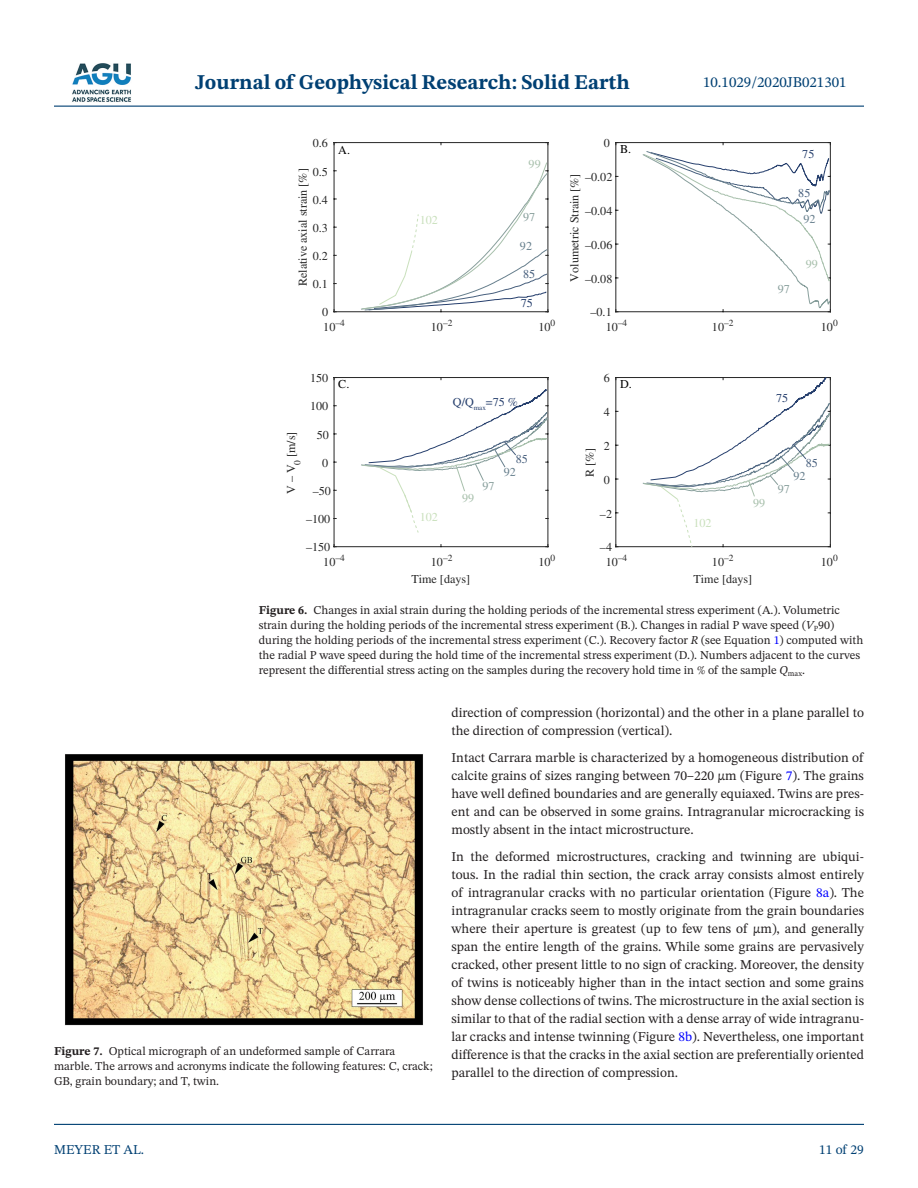
<style>
.page{position:relative;width:918px;height:1188px;background:#fff}
.page>*{position:absolute;margin:0;border:0;box-sizing:border-box;transform-origin:0 0}
.t1{font:700 21px "STIX Two Text";color:#004073}
.t2{font:15px "STIX Two Text";color:#004073}
.t3{font:13.5px/18px "STIX Two Text";color:#231f20;text-align:justify}
.t4{font:13.5px "STIX Two Text";color:#004073}
.t5{font:12.15px "Times";color:#262626}
.t6{font:12.15px "Times";color:#263f6d}
.t7{font:12.15px "Times";color:#c9e0bc}
.t8{font:12.15px "Times";color:#000}
.t9{font:12.15px "Times";color:#475f7d}
.t10{font:12.15px "Times";color:#677f8d}
.t11{font:12.15px "Times";color:#889f9c}
.t12{font:12.15px "Times";color:#a8c0ac}
.t13{font:12px/15px "STIX Two Text";color:#231f20}
.s1{font-weight:700}
.s2{font-style:italic}
.s3{color:#00f}
</style>
<div class="page">
<hr style="left:54px;top:106px;width:810px;height:1px;background:#004073">
<hr style="left:54px;top:1124px;width:810px;height:1px;background:#004073">
<img style="left:72px;top:63px;width:59px;height:39px">
<hr style="left:334px;top:311px;width:214px;height:1px;background:#262626">
<hr style="left:334px;top:142px;width:214px;height:1px;background:#262626">
<hr style="left:334px;top:143px;width:1px;height:169px;background:#262626">
<hr style="left:548px;top:143px;width:1px;height:169px;background:#262626">
<svg style="left:360px;top:162px;width:189px;height:150px"></svg>
<hr style="left:616px;top:311px;width:214px;height:1px;background:#262626">
<hr style="left:616px;top:142px;width:214px;height:1px;background:#262626">
<hr style="left:615px;top:143px;width:1px;height:169px;background:#262626">
<hr style="left:830px;top:143px;width:1px;height:169px;background:#262626">
<svg style="left:642px;top:151px;width:189px;height:161px"></svg>
<hr style="left:334px;top:546px;width:214px;height:1px;background:#262626">
<hr style="left:334px;top:377px;width:214px;height:1px;background:#262626">
<hr style="left:334px;top:378px;width:1px;height:169px;background:#262626">
<hr style="left:548px;top:378px;width:1px;height:169px;background:#262626">
<hr style="left:616px;top:546px;width:214px;height:1px;background:#262626">
<hr style="left:616px;top:377px;width:214px;height:1px;background:#262626">
<hr style="left:615px;top:378px;width:1px;height:169px;background:#262626">
<svg style="left:361px;top:386px;width:187px;height:147px"></svg>
<svg style="left:642px;top:377px;width:189px;height:171px"></svg>
<img style="left:65px;top:754px;width:358px;height:272px">
<h1 class="t1" style="left:195px;top:67px;width:436px">Journal of Geophysical Research: Solid Earth</h1>
<p class="t5" style="left:313px;top:136px;width:17px">0.6</p>
<p class="t5" style="left:313px;top:165px;width:17px">0.5</p>
<p class="t5" style="left:296px;top:286px;width:119px;rotate:-90deg">Relative axial strain [%]</p>
<p class="t5" style="left:313px;top:193px;width:17px">0.4</p>
<p class="t5" style="left:313px;top:221px;width:17px">0.3</p>
<p class="t5" style="left:313px;top:249px;width:17px">0.2</p>
<p class="t5" style="left:313px;top:277px;width:17px">0.1</p>
<p class="t5" style="left:322px;top:306px;width:8px">0</p>
<p class="t8" style="left:338px;top:143px;width:13px">A.</p>
<p class="t7" style="left:420px;top:214px;width:20px">102</p>
<p class="t12" style="left:529px;top:157px;width:14px">99</p>
<p class="t11" style="left:523px;top:210px;width:14px">97</p>
<p class="t10" style="left:520px;top:239px;width:14px">92</p>
<p class="t9" style="left:523px;top:267px;width:14px">85</p>
<p class="t6" style="left:521px;top:296px;width:14px">75</p>
<p class="t5" style="left:604px;top:136px;width:8px">0</p>
<p class="t5" style="left:585px;top:170px;width:29px">–0.02</p>
<p class="t5" style="left:568px;top:282px;width:110px;rotate:-90deg">Volumetric Strain [%]</p>
<p class="t5" style="left:585px;top:204px;width:29px">–0.04</p>
<p class="t5" style="left:585px;top:238px;width:29px">–0.06</p>
<p class="t5" style="left:585px;top:272px;width:29px">–0.08</p>
<p class="t8" style="left:620px;top:143px;width:13px">B.</p>
<p class="t5" style="left:591px;top:306px;width:23px">–0.1</p>
<p class="t2" style="left:703px;top:72px;width:145px">10.1029/2020JB021301</p>
<p class="t11" style="left:778px;top:282px;width:14px">97</p>
<p class="t6" style="left:802px;top:147px;width:14px">75</p>
<p class="t9" style="left:798px;top:186px;width:14px">85</p>
<p class="t10" style="left:804px;top:212px;width:14px">92</p>
<p class="t12" style="left:806px;top:257px;width:14px">99</p>
<p class="t5" style="left:323px;top:320px;width:23px">10<sup>–4</sup></p>
<p class="t5" style="left:431px;top:320px;width:23px">10<sup>–2</sup></p>
<p class="t5" style="left:538px;top:320px;width:18px">10<sup>0</sup></p>
<p class="t5" style="left:606px;top:320px;width:23px">10<sup>–4</sup></p>
<p class="t5" style="left:712px;top:320px;width:23px">10<sup>–2</sup></p>
<p class="t5" style="left:821px;top:320px;width:18px">10<sup>0</sup></p>
<p class="t5" style="left:310px;top:371px;width:20px">150</p>
<p class="t8" style="left:338px;top:377px;width:13px">C.</p>
<p class="t5" style="left:604px;top:371px;width:8px">6</p>
<p class="t8" style="left:620px;top:377px;width:13px">D.</p>
<p class="t5" style="left:310px;top:400px;width:20px">100</p>
<p class="t6" style="left:453px;top:395px;width:67px">Q/Q<sub>max</sub>=75 %</p>
<p class="t5" style="left:604px;top:405px;width:8px">4</p>
<p class="t6" style="left:776px;top:391px;width:14px">75</p>
<p class="t5" style="left:284px;top:494px;width:64px;rotate:-90deg">V – V<sub>0</sub> [m/s]</p>
<p class="t5" style="left:317px;top:428px;width:14px">50</p>
<p class="t5" style="left:322px;top:456px;width:8px">0</p>
<p class="t5" style="left:313px;top:484px;width:20px">–50</p>
<p class="t12" style="left:462px;top:491px;width:14px">99</p>
<p class="t11" style="left:483px;top:480px;width:14px">97</p>
<p class="t9" style="left:516px;top:452px;width:14px">85</p>
<p class="t10" style="left:504px;top:465px;width:14px">92</p>
<p class="t5" style="left:583px;top:477px;width:31px;rotate:-90deg">R [%]</p>
<p class="t5" style="left:604px;top:439px;width:8px">2</p>
<p class="t5" style="left:604px;top:473px;width:8px">0</p>
<p class="t12" style="left:753px;top:496px;width:14px">99</p>
<p class="t9" style="left:806px;top:456px;width:14px">85</p>
<p class="t10" style="left:793px;top:469px;width:14px">92</p>
<p class="t11" style="left:778px;top:482px;width:14px">97</p>
<p class="t5" style="left:306px;top:512px;width:26px">–100</p>
<p class="t7" style="left:420px;top:511px;width:20px">102</p>
<p class="t5" style="left:600px;top:507px;width:14px">–2</p>
<p class="t7" style="left:694px;top:516px;width:20px">102</p>
<p class="t5" style="left:306px;top:540px;width:26px">–150</p>
<p class="t5" style="left:600px;top:540px;width:14px">–4</p>
<p class="t5" style="left:323px;top:555px;width:23px">10<sup>–4</sup></p>
<p class="t5" style="left:431px;top:555px;width:23px">10<sup>–2</sup></p>
<p class="t5" style="left:538px;top:555px;width:18px">10<sup>0</sup></p>
<p class="t5" style="left:411px;top:572px;width:60px">Time [days]</p>
<p class="t5" style="left:606px;top:555px;width:23px">10<sup>–4</sup></p>
<p class="t5" style="left:712px;top:555px;width:23px">10<sup>–2</sup></p>
<p class="t5" style="left:821px;top:555px;width:18px">10<sup>0</sup></p>
<p class="t5" style="left:694px;top:572px;width:60px">Time [days]</p>
<p class="t13" style="left:259px;top:602px;width:606px"><span class="s1">Figure 6.</span> Changes in axial strain during the holding periods of the incremental stress experiment (A.). Volumetric strain during the holding periods of the incremental stress experiment (B.). Changes in radial P wave speed (<span class="s2">V</span><sub>P</sub>90) during the holding periods of the incremental stress experiment (C.). Recovery factor <span class="s2">R</span> (see Equation <span class="s3">1</span>) computed with the radial P wave speed during the hold time of the incremental stress experiment (D.). Numbers adjacent to the curves represent the differential stress acting on the samples during the recovery hold time in % of the sample <span class="s2">Q</span><sub>max</sub>.</p>
<p class="t13" style="left:54px;top:1043px;width:380px"><span class="s1">Figure 7.</span> Optical micrograph of an undeformed sample of Carrara marble. The arrows and acronyms indicate the following features: C, crack;<br>GB, grain boundary; and T, twin.</p>
<p class="t3" style="left:452px;top:703px;width:414px">direction of compression (horizontal) and the other in a plane parallel to the direction of compression (vertical).</p>
<p class="t3" style="left:452px;top:748px;width:414px">Intact Carrara marble is characterized by a homogeneous distribution of calcite grains of sizes ranging between 70–220 μm (Figure <span class="s3">7</span>). The grains have well defined boundaries and are generally equiaxed. Twins are pres&shy;ent and can be observed in some grains. Intragranular microcracking is mostly absent in the intact microstructure.</p>
<p class="t3" style="left:452px;top:847px;width:414px">In the deformed microstructures, cracking and twinning are ubiqui&shy;tous. In the radial thin section, the crack array consists almost entirely of intragranular cracks with no particular orientation (Figure <span class="s3">8a</span>). The intragranular cracks seem to mostly originate from the grain boundaries where their aperture is greatest (up to few tens of μm), and generally span the entire length of the grains. While some grains are pervasively cracked, other present little to no sign of cracking. Moreover, the density of twins is noticeably higher than in the intact section and some grains show dense collections of twins. The microstructure in the axial section is similar to that of the radial section with a dense array of wide intragranu&shy;lar cracks and intense twinning (Figure <span class="s3">8b</span>). Nevertheless, one important difference is that the cracks in the axial section are preferentially oriented parallel to the direction of compression.</p>
<p class="t4" style="left:54px;top:1140px;width:92px">MEYER ET AL.</p>
<p class="t4" style="left:819px;top:1140px;width:46px">11 of 29</p>
</div>
